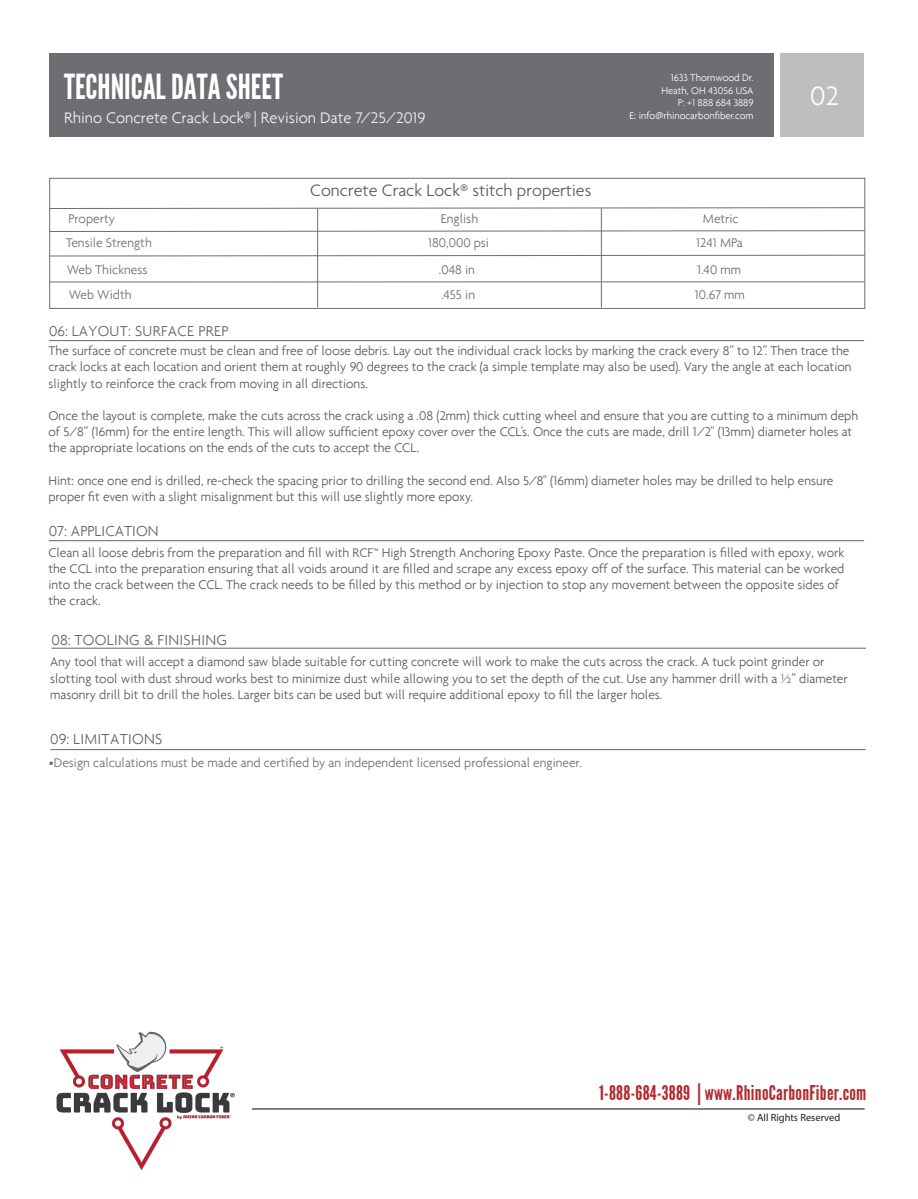
<style>
.page{position:relative;width:918px;height:1199px;background:#fff}
.page>*{position:absolute;margin:0;border:0;box-sizing:border-box;transform-origin:0 0}
.t1{font:34.5px "League Gothic";color:#fff}
.t2{font:300 28.5px "Agenda";color:#fff}
.t3{font:20.4px "League Gothic";letter-spacing:.015em;color:#b2292d}
.t4{font:300 18px "Agenda";color:#58595b}
.t5{font:300 16.5px "Agenda";color:#f1f1f2}
.t6{font:300 15.6px "Agenda";letter-spacing:.02em;color:#63656a}
.t7{font:300 15.45px "Agenda";letter-spacing:.02em;color:#63656a}
.t8{font:300 13.5px/16.2px "Agenda";color:#58595b}
.t9{font:300 13.5px "Agenda";color:#6d6e71}
.t10{font:300 10.5px/12.6px "Agenda";color:#fff;text-align:right}
.t11{font:10.5px "Myriad Pro";color:#231f20}
</style>
<div class="page">
<div style="left:49px;top:54px;width:724px;height:83px;background:#6d6e71"></div>
<div style="left:781px;top:54px;width:83px;height:83px;background:#bcbec0"></div>
<hr style="left:252px;top:1108px;width:613px;height:2px;background:#58595b">
<hr style="left:49px;top:340px;width:815px;height:1px;background:#63656a">
<hr style="left:49px;top:540px;width:815px;height:1px;background:#63656a">
<hr style="left:52px;top:648px;width:814px;height:1px;background:#63656a">
<hr style="left:50px;top:749px;width:816px;height:1px;background:#63656a">
<div style="left:49px;top:178px;width:816px;height:131px;border:1px solid #6d6e71"></div>
<hr style="left:317px;top:209px;width:1px;height:98px;background:#6d6e71">
<hr style="left:601px;top:209px;width:1px;height:98px;background:#6d6e71">
<svg style="left:49px;top:230px;width:817px;height:2px;background:#b5b5b7"></svg>
<svg style="left:49px;top:254px;width:817px;height:3px"></svg>
<hr style="left:50px;top:281px;width:815px;height:1px;background:#6d6e71">
<svg style="left:49px;top:207px;width:817px;height:2px;background:#b5b5b7"></svg>
<img style="left:56px;top:1031px;width:179px;height:139px">
<h1 class="t1" style="left:64px;top:67px;width:220px">TECHNICAL DATA SHEET</h1>
<p class="t5" style="left:64px;top:108px;width:363px">Rhino Concrete Crack Lock® | Revision Date 7/25/2019</p>
<h3 class="t4" style="left:310px;top:181px;width:283px">Concrete Crack Lock® stitch properties</h3>
<p class="t10" style="left:629px;top:71px;width:126px">1633 Thornwood Dr.<br>Heath, OH 43056 USA<br>P: +1 888 684 3889<br>E: info@rhinocarbonfiber.com</p>
<p class="t9" style="left:69px;top:211px;width:48px">Property</p>
<p class="t9" style="left:441px;top:211px;width:39px">English</p>
<p class="t9" style="left:703px;top:211px;width:37px">Metric</p>
<p class="t9" style="left:66px;top:235px;width:88px">Tensile Strength</p>
<p class="t9" style="left:428px;top:235px;width:62px">180,000 psi</p>
<p class="t9" style="left:696px;top:235px;width:48px">1241 MPa</p>
<p class="t9" style="left:67px;top:262px;width:82px">Web Thickness</p>
<p class="t9" style="left:439px;top:262px;width:38px">.048 in</p>
<p class="t9" style="left:697px;top:262px;width:45px">1.40 mm</p>
<p class="t9" style="left:69px;top:287px;width:64px">Web Width</p>
<p class="t9" style="left:441px;top:287px;width:35px">.455 in</p>
<p class="t9" style="left:695px;top:287px;width:52px">10.67 mm</p>
<p class="t7" style="left:49px;top:322px;width:181px">06: LAYOUT: SURFACE PREP</p>
<h2 class="t2" style="left:810px;top:80px;width:30px">02</h2>
<p class="t8" style="left:48px;top:342px;width:805px">The surface of concrete must be clean and free of loose debris. Lay out the individual crack locks by marking the crack every 8” to 12”. Then trace the crack locks at each location and orient them at roughly 90 degrees to the crack (a simple template may also be used). Vary the angle at each location slightly to reinforce the crack from moving in all directions.</p>
<p class="t8" style="left:48px;top:407px;width:811px">Once the layout is complete, make the cuts across the crack using a .08 (2mm) thick cutting wheel and ensure that you are cutting to a minimum deph of 5/8” (16mm) for the entire length. This will allow sufficient epoxy cover over the CCL’s. Once the cuts are made, drill 1/2" (13mm) diameter holes at the appropriate locations on the ends of the cuts to accept the CCL.</p>
<p class="t8" style="left:48px;top:472px;width:786px">Hint: once one end is drilled, re-check the spacing prior to drilling the second end. Also 5/8" (16mm) diameter holes may be drilled to help ensure proper fit even with a slight misalignment but this will use slightly more epoxy.</p>
<p class="t6" style="left:49px;top:522px;width:111px">07: APPLICATION</p>
<p class="t8" style="left:48px;top:544px;width:798px">Clean all loose debris from the preparation and fill with RCF™ High Strength Anchoring Epoxy Paste. Once the preparation is filled with epoxy, work the CCL into the preparation ensuring that all voids around it are filled and scrape any excess epoxy off of the surface. This material can be worked into the crack between the CCL. The crack needs to be filled by this method or by injection to stop any movement between the opposite sides of the crack.</p>
<p class="t6" style="left:52px;top:631px;width:177px">08: TOOLING &amp; FINISHING</p>
<p class="t8" style="left:50px;top:654px;width:799px">Any tool that will accept a diamond saw blade suitable for cutting concrete will work to make the cuts across the crack. A tuck point grinder or slotting tool with dust shroud works best to minimize dust while allowing you to set the depth of the cut. Use any hammer drill with a ½” diameter masonry drill bit to drill the holes. Larger bits can be used but will require additional epoxy to fill the larger holes.</p>
<p class="t6" style="left:50px;top:729px;width:114px">09: LIMITATIONS</p>
<p class="t9" style="left:49px;top:755px;width:534px">•Design calculations must be made and certified by an independent licensed professional engineer.</p>
<h3 class="t3" style="left:599px;top:1081px;width:269px">1-888-684-3889 | www.RhinoCarbonFiber.com</h3>
<p class="t11" style="left:748px;top:1111px;width:94px">© All Rights Reserved</p>
</div>
